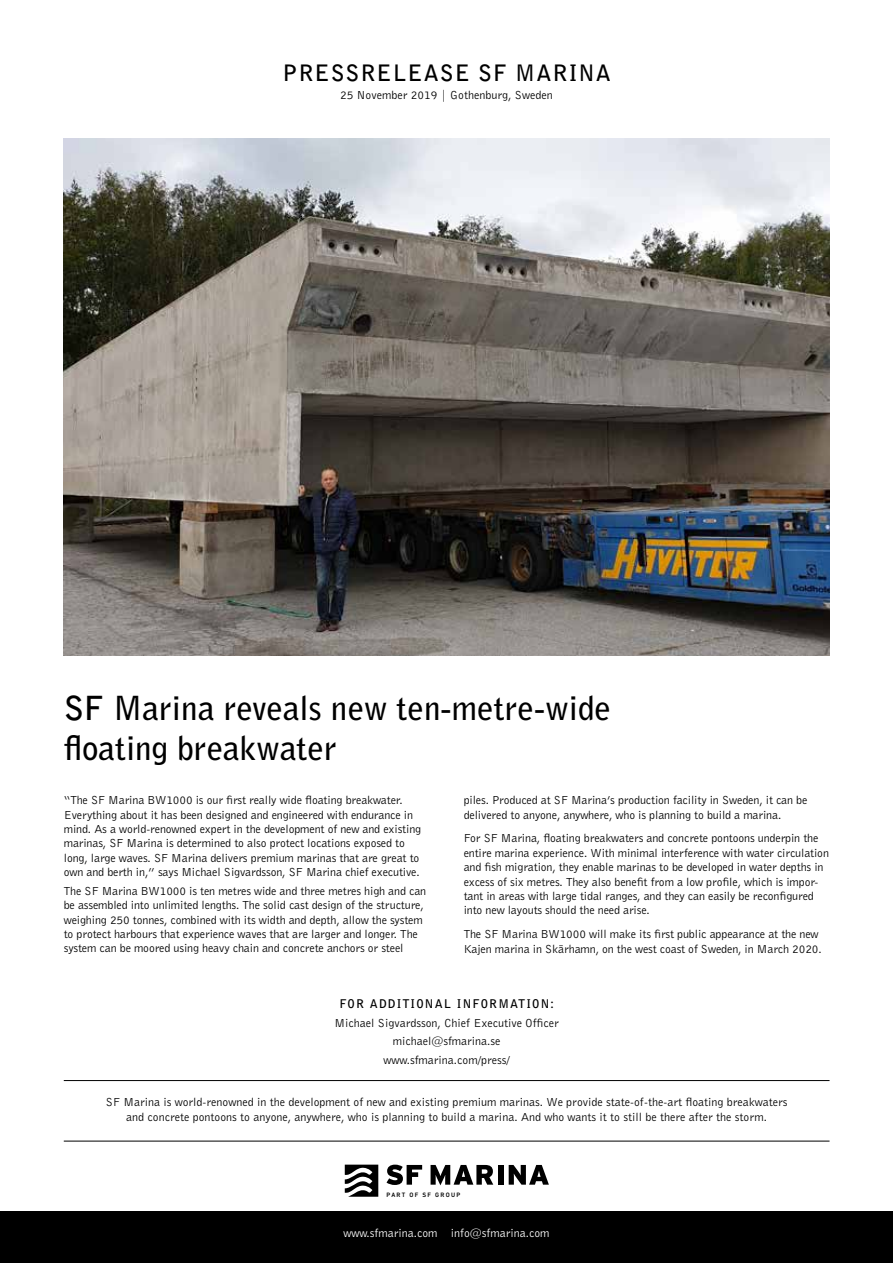
<style>
.page{position:relative;width:893px;height:1263px;background:#fff}
.page>*{position:absolute;margin:0;border:0;box-sizing:border-box;transform-origin:0 0}
.t1{font:700 33px/39.6px "Bell Gothic Std";color:#000}
.t2{font:700 22.5px "Bell Gothic Std";letter-spacing:.05em;color:#000}
.t3{font:12px/14.4px "Bell Gothic BT";letter-spacing:-.01em;color:#000}
.t4{font:12px "Bell Gothic BT";color:#fff}
.t5{font:700 12px "Bell Gothic BT";letter-spacing:.1em;color:#000}
.t6{font:500 6.45px "DIN Next LT Pro";letter-spacing:.2em;color:#000}
</style>
<div class="page">
<svg style="left:345px;top:1164px;width:33px;height:33px"></svg>
<svg style="left:387px;top:1164px;width:35px;height:21px"></svg>
<svg style="left:431px;top:1165px;width:62px;height:20px"></svg>
<div style="left:498px;top:1165px;width:5px;height:20px;background:#000"></div>
<svg style="left:509px;top:1165px;width:40px;height:20px"></svg>
<img style="left:64px;top:138px;width:765px;height:518px">
<div style="left:0;top:1212px;width:893px;height:51px;background:#000"></div>
<hr style="left:64px;top:1080px;width:765px;height:1px;background:#000">
<hr style="left:64px;top:1141px;width:765px;height:1px;background:#000">
<h2 class="t2" style="left:282px;top:59px;width:330px">PRESSRELEASE SF MARINA</h2>
<p class="t3" style="left:340px;top:87px;width:214px">25 November 2019 | Gothenburg, Sweden</p>
<h1 class="t1" style="left:64px;top:689px;width:549px">SF Marina reveals new ten-metre-wide floating breakwater</h1>
<p class="t3" style="left:64px;top:793px;width:359px">“The SF Marina BW1000 is our first really wide floating breakwater.<br>Everything about it has been designed and engineered with endurance in mind. As a world-renowned expert in the development of new and existing marinas, SF Marina is determined to also protect locations exposed to long, large waves. SF Marina delivers premium marinas that are great to own and berth in,” says Michael Sigvardsson, SF Marina chief executive.</p>
<p class="t3" style="left:64px;top:883px;width:364px">The SF Marina BW1000 is ten metres wide and three metres high and can be assembled into unlimited lengths. The solid cast design of the structure, weighing 250 tonnes, combined with its width and depth, allow the system to protect harbours that experience waves that are larger and longer. The system can be moored using heavy chain and concrete anchors or steel</p>
<p class="t3" style="left:464px;top:793px;width:345px">piles. Produced at SF Marina’s production facility in Sweden, it can be delivered to anyone, anywhere, who is planning to build a marina.</p>
<p class="t3" style="left:464px;top:831px;width:367px">For SF Marina, floating breakwaters and concrete pontoons underpin the entire marina experience. With minimal interference with water circulation and fish migration, they enable marinas to be developed in water depths in excess of six metres. They also benefit from a low profile, which is impor&shy;tant in areas with large tidal ranges, and they can easily be reconfigured into new layouts should the need arise.</p>
<p class="t3" style="left:464px;top:927px;width:360px">The SF Marina BW1000 will make its first public appearance at the new<br>Kajen marina in Skärhamn, on the west coast of Sweden, in March 2020.</p>
<p class="t5" style="left:339px;top:996px;width:216px">FOR ADDITIONAL INFORMATION:</p>
<p class="t3" style="left:334px;top:1013px;width:226px;line-height:18.6px;text-align:center">Michael Sigvardsson, Chief Executive Officer michael@sfmarina.se www.sfmarina.com/press/</p>
<p class="t3" style="left:106px;top:1095px;width:683px;text-align:center">SF Marina is world-renowned in the development of new and existing premium marinas. We provide state-of-the-art floating breakwaters and concrete pontoons to anyone, anywhere, who is planning to build a marina. And who wants it to still be there after the storm.</p>
<p class="t6" style="left:387px;top:1191px;width:75px">PART OF SF GROUP</p>
<p class="t4" style="left:343px;top:1226px;width:208px">www.sfmarina.com info@sfmarina.com</p>
</div>
